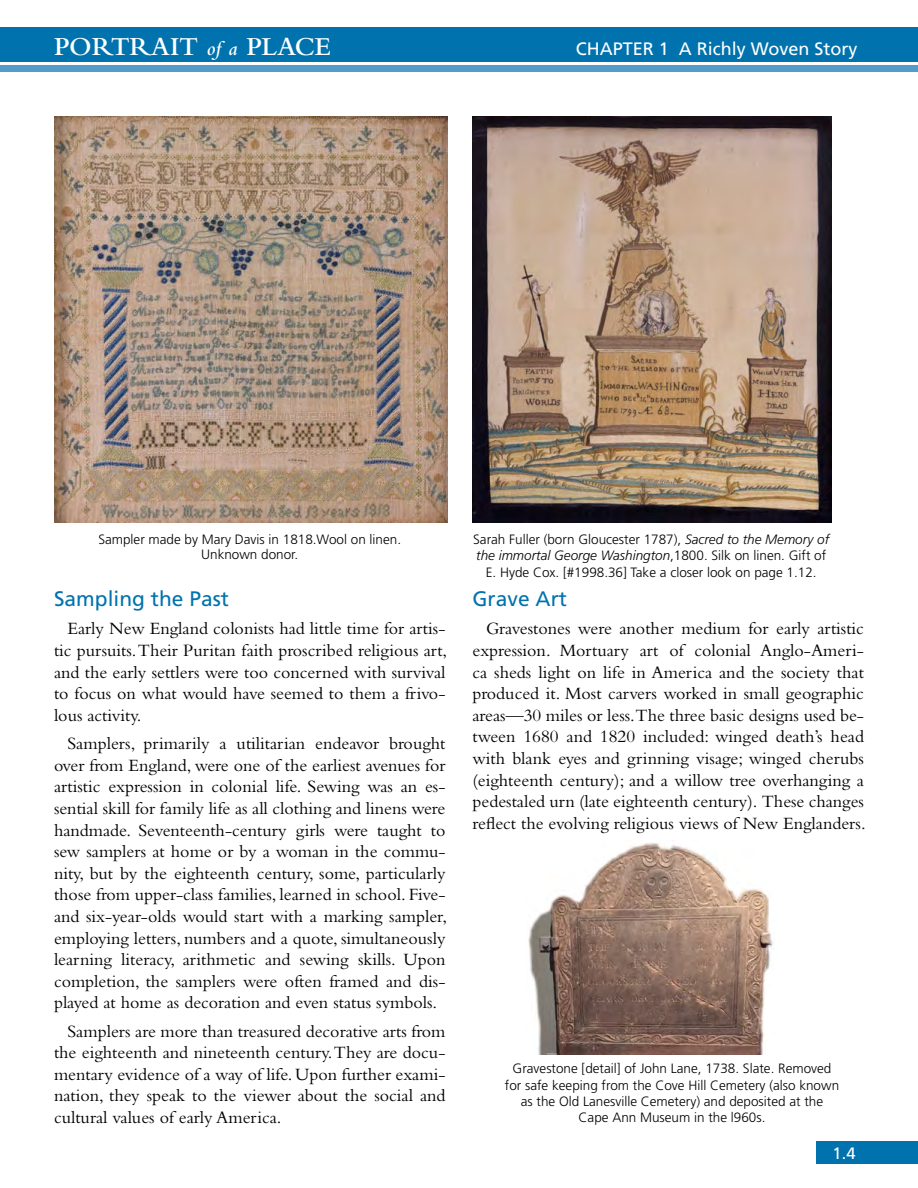
<style>
.page{position:relative;width:918px;height:1188px;background:#fff}
.page>*{position:absolute;margin:0;border:0;box-sizing:border-box;transform-origin:0 0}
.t1{font:600 27px "Bembo";color:#fff}
.t2{font:21px "Frutiger";color:#0073ae}
.t3{font:18px/21.6px "Bembo";color:#000;text-align:justify}
.t4{font:18px "Frutiger";color:#fff}
.t5{font:16.5px "Frutiger";color:#fff}
.t6{font:300 13.5px/16.2px "Frutiger";color:#000;text-align:center}
.s1{font-style:italic;font-size:21px}
.s2{font-style:italic}
</style>
<div class="page">
<div style="left:0;top:65px;width:918px;height:6px;background:#539bc9"></div>
<div style="left:0;top:27px;width:918px;height:35px;background:#0073ae"></div>
<div style="left:816px;top:1142px;width:102px;height:22px;background:#0073ae"></div>
<img style="left:54px;top:117px;width:393px;height:406px">
<img style="left:472px;top:117px;width:359px;height:406px">
<img style="left:528px;top:843px;width:247px;height:211px">
<h1 class="t1" style="left:54px;top:31px;width:278px">PORTRAIT <span class="s1">of a</span> PLACE</h1>
<p class="t4" style="left:576px;top:38px;width:283px">CHAPTER 1 A Richly Woven Story</p>
<p class="t6" style="left:98px;top:532px;width:304px;line-height:15px">Sampler made by Mary Davis in 1818.Wool on linen.<br>Unknown donor.</p>
<p class="t6" style="left:473px;top:531px;width:358px">Sarah Fuller (born Gloucester 1787), <span class="s2">Sacred to the Memory of the immortal George Washington</span>,1800. Silk on linen. Gift of<br>E. Hyde Cox. [#1998.36] Take a closer look on page 1.12.</p>
<p class="t2" style="left:54px;top:586px;width:177px">Sampling the Past</p>
<p class="t3" style="left:54px;top:618px;width:395px;text-indent:14px">Early New England colonists had little time for artis&shy;tic pursuits. Their Puritan faith proscribed religious art, and the early settlers were too concerned with survival to focus on what would have seemed to them a frivo&shy;lous activity.</p>
<p class="t3" style="left:54px;top:732px;width:395px;text-indent:14px">Samplers, primarily a utilitarian endeavor brought over from England, were one of the earliest avenues for artistic expression in colonial life. Sewing was an es&shy;sential skill for family life as all clothing and linens were handmade. Seventeenth-century girls were taught to sew samplers at home or by a woman in the commu&shy;nity, but by the eighteenth century, some, particularly those from upper-class families, learned in school. Five&shy;and six-year-olds would start with a marking sampler, employing letters, numbers and a quote, simultaneously learning literacy, arithmetic and sewing skills. Upon completion, the samplers were often framed and dis&shy;played at home as decoration and even status symbols.</p>
<p class="t3" style="left:54px;top:1020px;width:393px;text-indent:14px">Samplers are more than treasured decorative arts from the eighteenth and nineteenth century. They are docu&shy;mentary evidence of a way of life. Upon further exami&shy;nation, they speak to the viewer about the social and cultural values of early America.</p>
<p class="t2" style="left:472px;top:586px;width:96px">Grave Art</p>
<p class="t3" style="left:472px;top:618px;width:395px;text-indent:14px">Gravestones were another medium for early artistic expression. Mortuary art of colonial Anglo-Ameri&shy;ca sheds light on life in America and the society that produced it. Most carvers worked in small geographic areas—30 miles or less.The three basic designs used be&shy;tween 1680 and 1820 included: winged death’s head with blank eyes and grinning visage; winged cherubs (eighteenth century); and a willow tree overhanging a pedestaled urn (late eighteenth century). These changes reflect the evolving religious views of New Englanders.</p>
<p class="t6" style="left:505px;top:1061px;width:336px">Gravestone [detail] of John Lane, 1738. Slate. Removed for safe keeping from the Cove Hill Cemetery (also known as the Old Lanesville Cemetery) and deposited at the Cape Ann Museum in the l960s.</p>
<p class="t5" style="left:833px;top:1144px;width:24px">1.4</p>
</div>
